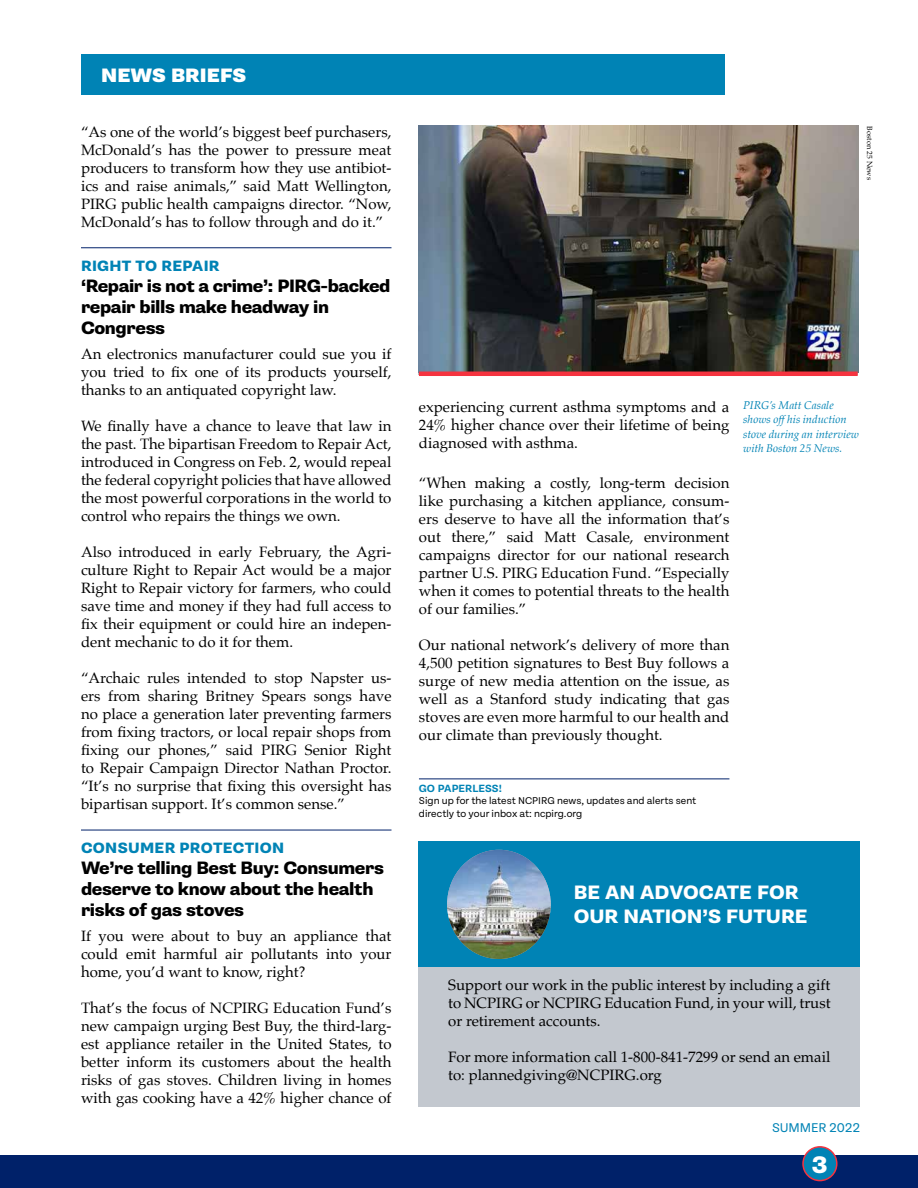
<style>
.page{position:relative;width:918px;height:1188px;background:#fff}
.page>*{position:absolute;margin:0;border:0;box-sizing:border-box;transform-origin:0 0}
.t1{font:800 24px "Supria Sans";color:#fff}
.t2{font:800 19.5px/23.4px "Supria Sans";color:#fff}
.t3{font:900 19.5px "Supria Sans";color:#fff}
.t4{font:800 18px/21px "Supria Sans";letter-spacing:-.02em;color:#000}
.t5{font:15px/18px "Palatino";color:#000;text-align:justify}
.t6{font:15px/18px "Palatino LT Std";color:#000;text-align:justify}
.t7{font:800 15px "Supria Sans";letter-spacing:.02em;color:#0083b5}
.t8{font:13.5px "Tenon";letter-spacing:-.01em;color:#0083b5}
.t9{font:italic 11.25px/14.2px "Palatino";color:#0083b5}
.t10{font:10.5px/12.6px "Tenon";color:#000}
.t11{font:700 10.5px "Supria Sans";color:#0083b5}
.t12{font:7.5px "Palatino";letter-spacing:.015em;color:#000}
</style>
<div class="page">
<div style="left:0;top:1155px;width:918px;height:33px;background:#002169"></div>
<div style="left:418px;top:841px;width:442px;height:266px;background:#c3c8cf"></div>
<div style="left:803px;top:1147px;width:34px;height:34px;background:#0083b5;border-radius:50%"></div>
<div style="left:802px;top:1146px;width:36px;height:35px;border:2px solid #f5333f;border-radius:50%"></div>
<img style="left:419px;top:126px;width:439px;height:246px">
<div style="left:81px;top:54px;width:643px;height:40px;background:#0083b5"></div>
<hr style="left:419px;top:372px;width:439px;height:4px;background:#f5333f">
<div style="left:418px;top:841px;width:442px;height:126px;background:#0083b5"></div>
<img style="left:447px;top:850px;width:104px;height:109px">
<hr style="left:81px;top:247px;width:311px;height:1px;background:#002169">
<hr style="left:81px;top:830px;width:311px;height:1px;background:#002169">
<hr style="left:419px;top:779px;width:310px;height:1px;background:#002169">
<h2 class="t3" style="left:101px;top:63px;width:146px">NEWS BRIEFS</h2>
<p class="t5" style="left:81px;top:122px;width:312px">“As one of the world’s biggest beef purchasers, McDonald’s has the power to pressure meat producers to transform how they use antibiot&shy;ics and raise animals,” said Matt Wellington, PIRG public health campaigns director. “Now, McDonald’s has to follow through and do it.”</p>
<p class="t7" style="left:81px;top:257px;width:140px">RIGHT TO REPAIR</p>
<p class="t4" style="left:81px;top:276px;width:311px">‘Repair is not a crime’: PIRG-backed repair bills make headway in<br>Congress</p>
<p class="t5" style="left:81px;top:345px;width:312px">An electronics manufacturer could sue you if you tried to fix one of its products yourself, thanks to an antiquated copyright law.</p>
<p class="t5" style="left:81px;top:417px;width:312px">We finally have a chance to leave that law in the past. The bipartisan Freedom to Repair Act, introduced in Congress on Feb. 2, would repeal the federal copyright policies that have allowed the most powerful corporations in the world to control who repairs the things we own.</p>
<p class="t5" style="left:81px;top:543px;width:312px">Also introduced in early February, the Agri&shy;culture Right to Repair Act would be a major Right to Repair victory for farmers, who could save time and money if they had full access to fix their equipment or could hire an indepen&shy;dent mechanic to do it for them.</p>
<p class="t5" style="left:81px;top:669px;width:312px">“Archaic rules intended to stop Napster us&shy;ers from sharing Britney Spears songs have no place a generation later preventing farmers from fixing tractors, or local repair shops from fixing our phones,” said PIRG Senior Right to Repair Campaign Director Nathan Proctor. “It’s no surprise that fixing this oversight has bipartisan support. It’s common sense.”</p>
<p class="t7" style="left:81px;top:839px;width:205px">CONSUMER PROTECTION</p>
<p class="t4" style="left:81px;top:858px;width:304px">We’re telling Best Buy: Consumers deserve to know about the health risks of gas stoves</p>
<p class="t5" style="left:81px;top:927px;width:312px">If you were about to buy an appliance that could emit harmful air pollutants into your home, you’d want to know, right?</p>
<p class="t5" style="left:81px;top:999px;width:312px">That’s the focus of NCPIRG Education Fund’s new campaign urging Best Buy, the third-larg&shy;est appliance retailer in the United States, to better inform its customers about the health risks of gas stoves. Children living in homes with gas cooking have a 42% higher chance of</p>
<p class="t12" style="left:876px;top:126px;width:56px;rotate:90deg">Boston 25 News</p>
<p class="t5" style="left:419px;top:398px;width:312px">experiencing current asthma symptoms and a 24% higher chance over their lifetime of being diagnosed with asthma.</p>
<p class="t5" style="left:419px;top:473px;width:312px">“When making a costly, long-term decision like purchasing a kitchen appliance, consum&shy;ers deserve to have all the information that’s out there,” said Matt Casale, environment campaigns director for our national research partner U.S. PIRG Education Fund. “Especially when it comes to potential threats to the health of our families.”</p>
<p class="t5" style="left:419px;top:635px;width:312px">Our national network’s delivery of more than 4,500 petition signatures to Best Buy follows a surge of new media attention on the issue, as well as a Stanford study indicating that gas stoves are even more harmful to our health and our climate than previously thought.</p>
<p class="t9" style="left:743px;top:398px;width:117px">PIRG’s Matt Casale shows offhis induction stove during an interview with Boston 25 News.</p>
<p class="t11" style="left:419px;top:782px;width:84px">GO PAPERLESS!</p>
<p class="t10" style="left:419px;top:795px;width:279px">Sign up for the latest NCPIRG news, updates and alerts sent directly to your inbox at: ncpirg.org</p>
<h2 class="t2" style="left:574px;top:882px;width:235px">BE AN ADVOCATE FOR<br>OUR NATION’S FUTURE</h2>
<p class="t6" style="left:448px;top:976px;width:384px">Support our work in the public interest by including a gift to NCPIRG or NCPIRG Education Fund, in your will, trust or retirement accounts.</p>
<p class="t6" style="left:448px;top:1048px;width:384px">For more information call 1-800-841-7299 or send an email to: plannedgiving@NCPIRG.org</p>
<p class="t8" style="left:772px;top:1120px;width:90px">SUMMER 2022</p>
<h1 class="t1" style="left:812px;top:1150px;width:17px">3</h1>
</div>
